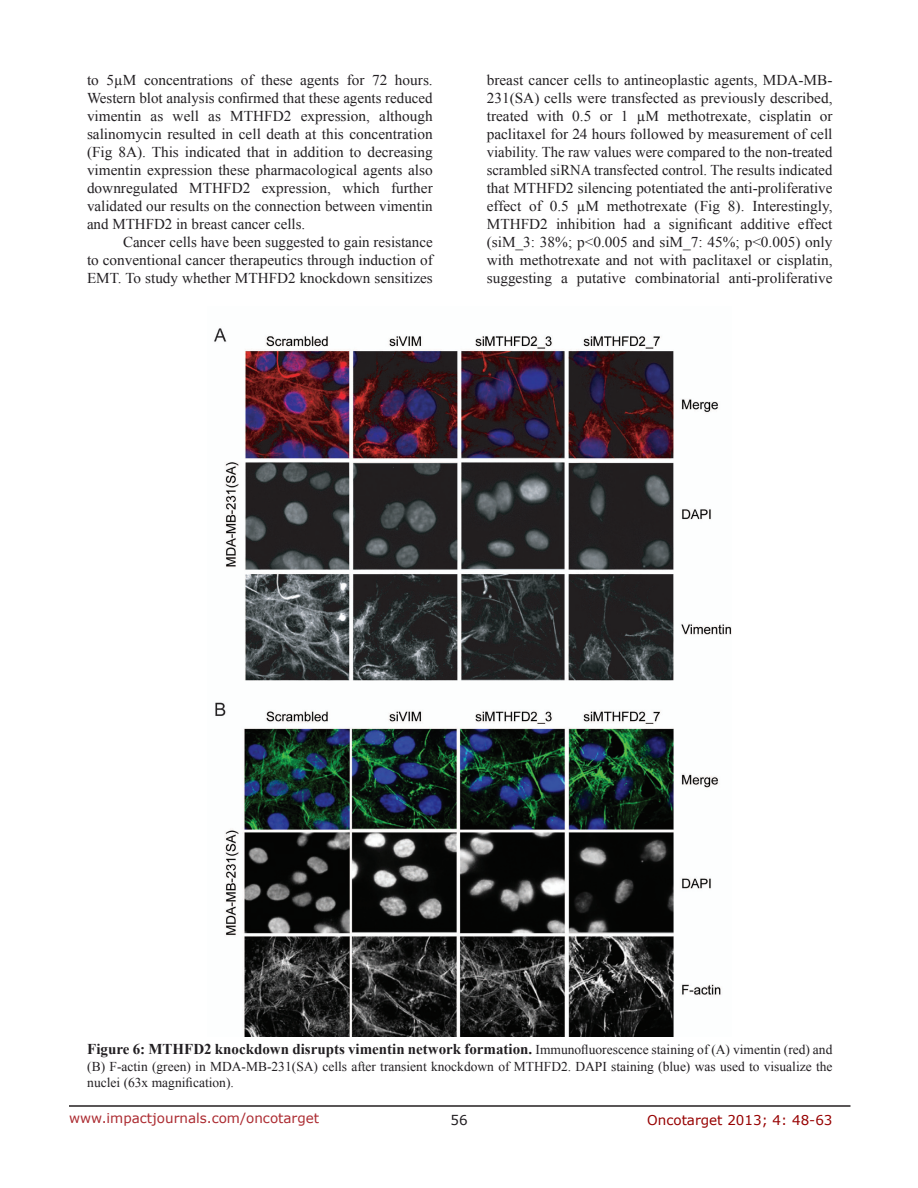
<style>
.page{position:relative;width:918px;height:1188px;background:#fff}
.page>*{position:absolute;margin:0;border:0;box-sizing:border-box;transform-origin:0 0}
.BodyText{font:15px/18px "Times New Roman";color:#221f22;text-align:justify}
.FigureText{font:700 15px "Times New Roman";color:#221f22}
.FigureText-2{font:13.5px/16.2px "Times New Roman";color:#221f22}
.t1{font:13.5px "Verdana";color:#ac2b31}
.t2{font:13.5px "Verdana";color:#970000}
.t3{font:13.5px "Verdana";color:#221f22}
.s1{font-weight:400;font-size:13.5px}
</style>
<div class="page">
<hr style="left:69px;top:1105px;width:781px;height:2px;background:#231f20">
<img style="left:214px;top:328px;width:517px;height:709px">
<p class="BodyText" style="left:87px;top:71px;width:347px">to 5µM concentrations of these agents for 72 hours.<br>Western blot analysis confirmed that these agents reduced vimentin as well as MTHFD2 expression, although salinomycin resulted in cell death at this concentration (Fig 8A). This indicated that in addition to decreasing vimentin expression these pharmacological agents also downregulated MTHFD2 expression, which further validated our results on the connection between vimentin and MTHFD2 in breast cancer cells.</p>
<p class="BodyText" style="left:87px;top:233px;width:347px;text-indent:36px">Cancer cells have been suggested to gain resistance to conventional cancer therapeutics through induction of EMT. To study whether MTHFD2 knockdown sensitizes</p>
<p class="BodyText" style="left:487px;top:71px;width:347px">breast cancer cells to antineoplastic agents, MDA-MB-231(SA) cells were transfected as previously described, treated with 0.5 or 1 µM methotrexate, cisplatin or paclitaxel for 24 hours followed by measurement of cell viability. The raw values were compared to the non-treated scrambled siRNA transfected control. The results indicated that MTHFD2 silencing potentiated the anti-proliferative effect of 0.5 µM methotrexate (Fig 8). Interestingly, MTHFD2 inhibition had a significant additive effect (siM_3: 38%; p&lt;0.005 and siM_7: 45%; p&lt;0.005) only with methotrexate and not with paclitaxel or cisplatin, suggesting a putative combinatorial anti-proliferative</p>
<p class="FigureText" style="left:87px;top:1039px;width:747px">Figure 6: MTHFD2 knockdown disrupts vimentin network formation. <span class="s1">Immunofluorescence staining of (A) vimentin (red) and</span></p>
<p class="FigureText-2" style="left:87px;top:1058px;width:747px">(B) F-actin (green) in MDA-MB-231(SA) cells after transient knockdown of MTHFD2. DAPI staining (blue) was used to visualize the nuclei (63x magnification).</p>
<p class="t1" style="left:69px;top:1109px;width:252px">www.impactjournals.com/oncotarget</p>
<p class="t3" style="left:450px;top:1111px;width:19px">56</p>
<p class="t2" style="left:647px;top:1111px;width:187px">Oncotarget 2013; 4: 48-63</p>
</div>
